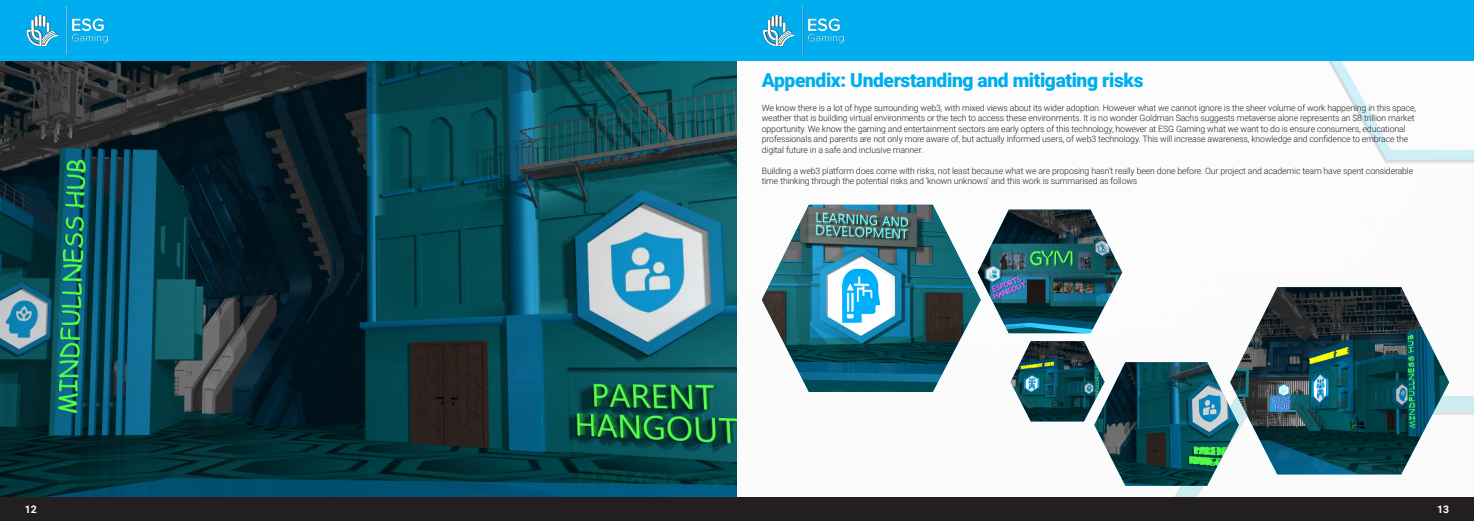
<style>
.page{position:relative;width:1474px;height:521px;background:#fff}
.page>*{position:absolute;margin:0;border:0;box-sizing:border-box;transform-origin:0 0}
.t1{font:900 19.25px "Roboto";letter-spacing:-.02em;color:#00aeef}
.t2{font:700 10.5px "Roboto";color:#fff}
.t3{font:300 8.75px/10.5px "Roboto";letter-spacing:-.015em;color:#231f20}
</style>
<div class="page">
<img style="left:808px;top:61px;width:665px;height:436px">
<div style="left:0;top:0;width:1473px;height:61px;background:#00aeef"></div>
<div style="left:0;top:497px;width:1473px;height:24px;background:#231f20"></div>
<img style="left:727px;top:6px;width:77px;height:56px">
<img style="left:801px;top:13px;width:43px;height:35px">
<img style="left:0;top:6px;width:71px;height:56px">
<img style="left:64px;top:13px;width:44px;height:35px">
<img style="left:0;top:62px;width:737px;height:434px">
<img style="left:761px;top:205px;width:219px;height:187px">
<img style="left:1230px;top:287px;width:219px;height:187px">
<img style="left:977px;top:210px;width:145px;height:123px">
<svg style="left:1010px;top:341px;width:228px;height:145px"></svg>
<img style="left:1010px;top:341px;width:94px;height:80px">
<p class="t1" style="left:761px;top:67px;width:383px">Appendix: Understanding and mitigating risks</p>
<p class="t3" style="left:761px;top:102px;width:656px">We know there is a lot of hype surrounding web3, with mixed views about its wider adoption. However what we cannot ignore is the sheer volume of work happening in this space, weather that is building virtual environments or the tech to access these environments. It is no wonder Goldman Sachs suggests metaverse alone represents an $8 trillion market opportunity. We know the gaming and entertainment sectors are early opters of this technology, however at ESG Gaming what we want to do is ensure consumers, educational professionals and parents are not only more aware of, but actually informed users, of web3 technology. This will increase awareness, knowledge and confidence to embrace the digital future in a safe and inclusive manner.</p>
<p class="t3" style="left:761px;top:165px;width:653px">Building a web3 platform does come with risks, not least because what we are proposing hasn’t really been done before. Our project and academic team have spent considerable time thinking through the potential risks and ‘known unknows’ and this work is summarised as follows</p>
<p class="t2" style="left:25px;top:502px;width:14px">12</p>
<p class="t2" style="left:1436px;top:502px;width:14px">13</p>
</div>
